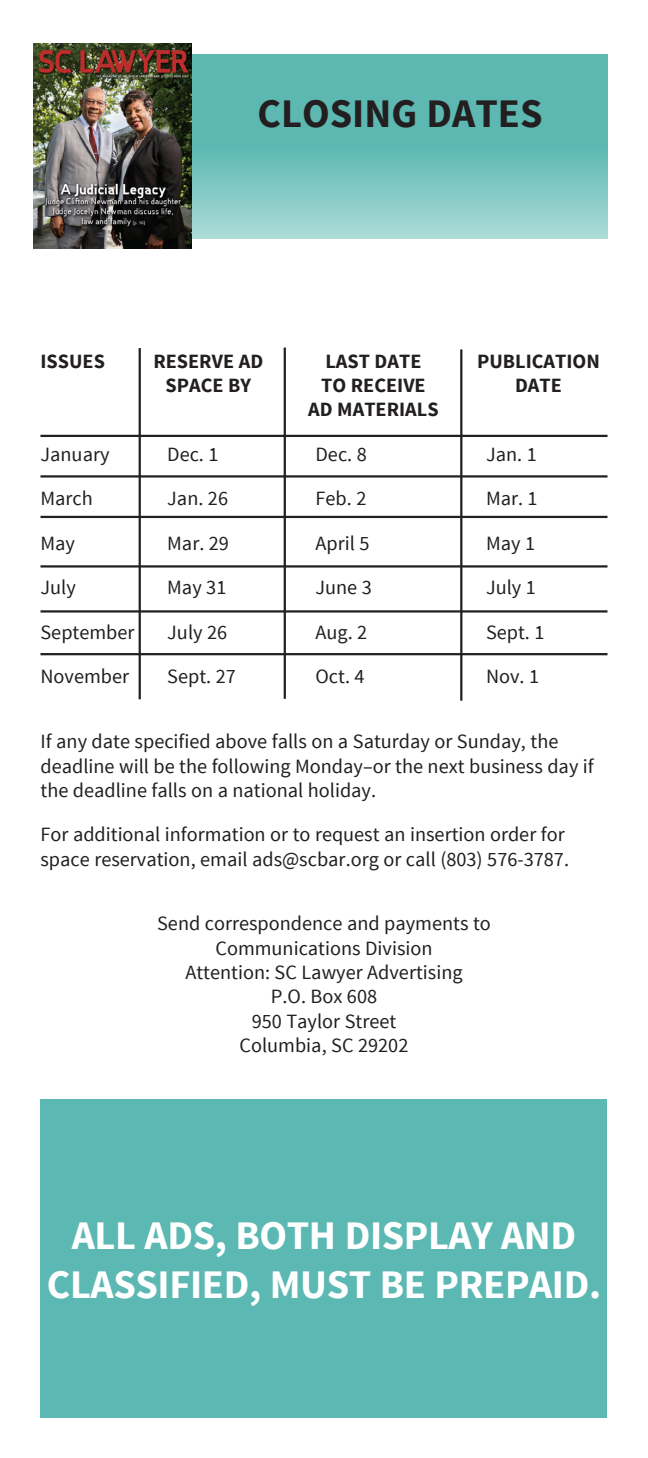
<style>
.page{position:relative;width:648px;height:1458px;background:#fff}
.page>*{position:absolute;margin:0;border:0;box-sizing:border-box;transform-origin:0 0}
.t1{font:700 40.5px/48.6px "Source Sans Pro";letter-spacing:-.01em;color:#fff;text-align:center}
.t2{font:700 40.5px "Source Sans Pro";color:#231f20}
.t3{font:20.25px/24.3px "Source Sans Pro";color:#231f20}
.t4{font:700 20.25px "Source Sans Pro";color:#231f20}
</style>
<div class="page">
<hr style="left:40px;top:435px;width:568px;height:2px;background:#231f20">
<hr style="left:139px;top:348px;width:2px;height:351px;background:#231f20">
<hr style="left:284px;top:348px;width:2px;height:351px;background:#231f20">
<hr style="left:460px;top:349px;width:2px;height:352px;background:#231f20">
<hr style="left:40px;top:475px;width:568px;height:3px;background:#231f20">
<hr style="left:40px;top:516px;width:568px;height:2px;background:#231f20">
<hr style="left:40px;top:565px;width:568px;height:3px;background:#231f20">
<hr style="left:40px;top:610px;width:568px;height:3px;background:#231f20">
<hr style="left:40px;top:653px;width:568px;height:2px;background:#231f20">
<div style="left:40px;top:1099px;width:568px;height:319px;background:#5cb8b2"></div>
<svg style="left:192px;top:54px;width:416px;height:185px;background:#71c0bb"></svg>
<img style="left:34px;top:43px;width:158px;height:205px">
<p class="t2" style="left:258px;top:88px;width:287px">CLOSING DATES</p>
<p class="t4" style="left:40px;top:348px;width:66px">ISSUES</p>
<p class="t4" style="left:153px;top:348px;width:111px">RESERVE AD</p>
<p class="t4" style="left:325px;top:348px;width:98px">LAST DATE</p>
<p class="t4" style="left:477px;top:348px;width:124px">PUBLICATION</p>
<p class="t4" style="left:166px;top:372px;width:87px">SPACE BY</p>
<p class="t4" style="left:321px;top:372px;width:106px">TO RECEIVE</p>
<p class="t4" style="left:515px;top:372px;width:48px">DATE</p>
<p class="t4" style="left:308px;top:396px;width:132px">AD MATERIALS</p>
<p class="t3" style="left:40px;top:442px;width:71px">January</p>
<p class="t3" style="left:167px;top:442px;width:53px">Dec. 1</p>
<p class="t3" style="left:316px;top:442px;width:53px">Dec. 8</p>
<p class="t3" style="left:486px;top:442px;width:52px">Jan. 1</p>
<p class="t3" style="left:40px;top:487px;width:54px">March</p>
<p class="t3" style="left:167px;top:487px;width:62px">Jan. 26</p>
<p class="t3" style="left:316px;top:487px;width:52px">Feb. 2</p>
<p class="t3" style="left:486px;top:487px;width:53px">Mar. 1</p>
<p class="t3" style="left:40px;top:531px;width:36px">May</p>
<p class="t3" style="left:167px;top:531px;width:63px">Mar. 29</p>
<p class="t3" style="left:316px;top:531px;width:55px">April 5</p>
<p class="t3" style="left:486px;top:531px;width:51px">May 1</p>
<p class="t3" style="left:40px;top:576px;width:37px">July</p>
<p class="t3" style="left:167px;top:576px;width:61px">May 31</p>
<p class="t3" style="left:316px;top:576px;width:58px">June 3</p>
<p class="t3" style="left:486px;top:576px;width:51px">July 1</p>
<p class="t3" style="left:40px;top:620px;width:96px">September</p>
<p class="t3" style="left:167px;top:620px;width:61px">July 26</p>
<p class="t3" style="left:316px;top:620px;width:53px">Aug. 2</p>
<p class="t3" style="left:486px;top:620px;width:60px">Sept. 1</p>
<p class="t3" style="left:40px;top:665px;width:90px">November</p>
<p class="t3" style="left:167px;top:665px;width:70px">Sept. 27</p>
<p class="t3" style="left:316px;top:665px;width:51px">Oct. 4</p>
<p class="t3" style="left:486px;top:665px;width:55px">Nov. 1</p>
<p class="t3" style="left:40px;top:730px;width:555px">If any date specified above falls on a Saturday or Sunday, the deadline will be the following Monday–or the next business day if the deadline falls on a national holiday.</p>
<p class="t3" style="left:40px;top:823px;width:530px">For additional information or to request an insertion order for space reservation, email ads@scbar.org or call (803) 576-3787.</p>
<p class="t3" style="left:157px;top:912px;width:335px">Send correspondence and payments to</p>
<p class="t3" style="left:215px;top:936px;width:219px">Communications Division</p>
<p class="t3" style="left:185px;top:961px;width:279px">Attention: SC Lawyer Advertising</p>
<p class="t3" style="left:271px;top:985px;width:108px">P.O. Box 608</p>
<p class="t3" style="left:252px;top:1009px;width:146px">950 Taylor Street</p>
<p class="t3" style="left:240px;top:1033px;width:170px">Columbia, SC 29202</p>
<p class="t1" style="left:47px;top:1213px;width:556px">ALL ADS, BOTH DISPLAY AND<br>CLASSIFIED, MUST BE PREPAID.</p>
</div>
